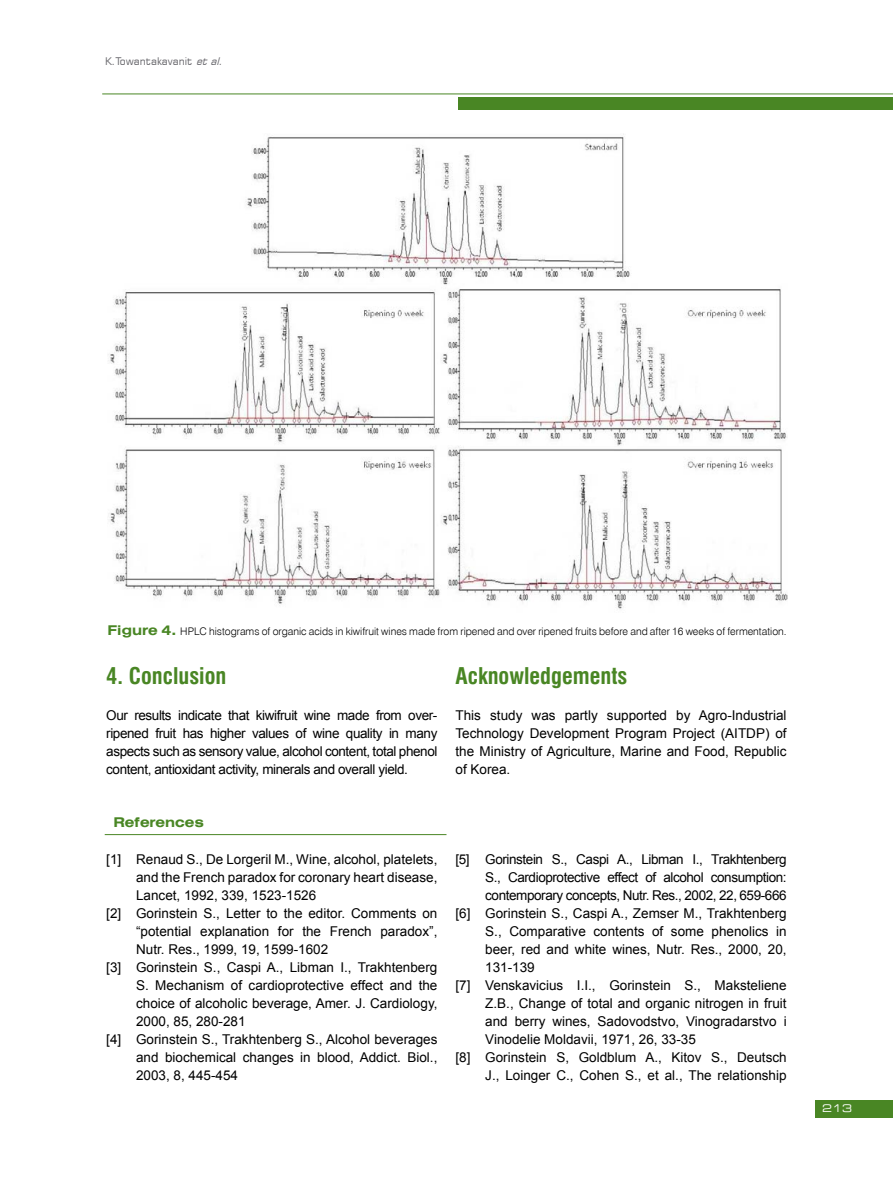
<style>
.page{position:relative;width:893px;height:1178px;background:#fff}
.page>*{position:absolute;margin:0;border:0;box-sizing:border-box;transform-origin:0 0}
.t1{font:700 22.5px "Swis 721 Cn EU";color:#498624}
.t2{font:13.5px/18px "Arial";color:#000;text-align:justify}
.t3{font:13.5px "Arial";letter-spacing:-.03em;color:#000}
.t4{font:700 13.5px "Swis 721 Ex EU";color:#498624}
.t5{font:10.5px "Swis 721 Lt EU";color:#000}
.t6{font:10.5px "Square 721 EU";color:#68676c}
.t7{font:10.5px "Square 721 Ex EU";color:#fff}
.s1{font-style:italic}
.s2{font-family:"Swis 721 Ex EU";font-weight:700;font-size:13.5px;color:#498624}
</style>
<div class="page">
<div style="left:815px;top:1100px;width:78px;height:17px;background:#498624"></div>
<hr style="left:102px;top:94px;width:791px;height:1px;background:#498624">
<div style="left:458px;top:97px;width:435px;height:12px;background:#498624"></div>
<img style="left:108px;top:134px;width:679px;height:475px">
<hr style="left:105px;top:834px;width:341px;height:1px;background:#498624">
<p class="t6" style="left:105px;top:54px;width:122px">K.Towantakavanit <span class="s1">etal.</span></p>
<p class="t5" style="left:108px;top:625px;width:681px"><span class="s2">Figure 4.</span> HPLC histograms of organic acids in kiwifruit wines made from ripened and over ripened fruits before and after 16 weeks of fermentation.</p>
<h1 class="t1" style="left:106px;top:662px;width:122px">4. Conclusion</h1>
<p class="t2" style="left:106px;top:706px;width:333px">Our results indicate that kiwifruit wine made from over&shy;ripened fruit has higher values of wine quality in many aspects such as sensory value, alcohol content, total phenol content, antioxidant activity, minerals and overall yield.</p>
<p class="t4" style="left:113px;top:814px;width:92px">References</p>
<p class="t2" style="left:106px;top:850px;width:333px">[1] Renaud S., De Lorgeril M., Wine, alcohol, platelets,</p>
<p class="t2" style="left:136px;top:868px;width:303px">and the French paradox for coronary heart disease,</p>
<p class="t2" style="left:136px;top:886px;width:182px">Lancet, 1992, 339, 1523-1526</p>
<p class="t2" style="left:106px;top:904px;width:333px">[2] Gorinstein S., Letter to the editor. Comments on</p>
<p class="t2" style="left:136px;top:922px;width:303px">“potential explanation for the French paradox”,</p>
<p class="t2" style="left:136px;top:940px;width:194px">Nutr. Res., 1999, 19, 1599-1602</p>
<p class="t2" style="left:106px;top:958px;width:333px">[3] Gorinstein S., Caspi A., Libman I., Trakhtenberg</p>
<p class="t2" style="left:136px;top:976px;width:303px">S. Mechanism of cardioprotective effect and the</p>
<p class="t2" style="left:136px;top:994px;width:303px">choice of alcoholic beverage, Amer. J. Cardiology,</p>
<p class="t2" style="left:136px;top:1012px;width:111px">2000, 85, 280-281</p>
<p class="t2" style="left:106px;top:1030px;width:333px">[4] Gorinstein S., Trakhtenberg S., Alcohol beverages</p>
<p class="t2" style="left:136px;top:1048px;width:303px">and biochemical changes in blood, Addict. Biol.,</p>
<p class="t2" style="left:136px;top:1066px;width:104px">2003, 8, 445-454</p>
<h1 class="t1" style="left:455px;top:662px;width:173px">Acknowledgements</h1>
<p class="t2" style="left:455px;top:706px;width:333px">This study was partly supported by Agro-Industrial Technology Development Program Project (AITDP) of the Ministry of Agriculture, Marine and Food, Republic of Korea.</p>
<p class="t3" style="left:455px;top:850px;width:333px">[5] Gorinstein S., Caspi A., Libman I., Trakhtenberg</p>
<p class="t3" style="left:485px;top:868px;width:303px">S., Cardioprotective effect of alcohol consumption:</p>
<p class="t3" style="left:485px;top:886px;width:303px">contemporary concepts, Nutr. Res., 2002, 22, 659-666</p>
<p class="t2" style="left:455px;top:904px;width:333px">[6] Gorinstein S., Caspi A., Zemser M., Trakhtenberg</p>
<p class="t2" style="left:485px;top:922px;width:303px">S., Comparative contents of some phenolics in</p>
<p class="t2" style="left:485px;top:940px;width:303px">beer, red and white wines, Nutr. Res., 2000, 20,</p>
<p class="t2" style="left:485px;top:958px;width:51px">131-139</p>
<p class="t2" style="left:455px;top:976px;width:333px">[7] Venskavicius I.I., Gorinstein S., Maksteliene</p>
<p class="t2" style="left:485px;top:994px;width:303px">Z.B., Change of total and organic nitrogen in fruit</p>
<p class="t2" style="left:485px;top:1012px;width:303px">and berry wines, Sadovodstvo, Vinogradarstvo i</p>
<p class="t2" style="left:485px;top:1030px;width:212px">Vinodelie Moldavii, 1971, 26, 33-35</p>
<p class="t2" style="left:455px;top:1048px;width:333px">[8] Gorinstein S, Goldblum A., Kitov S., Deutsch</p>
<p class="t2" style="left:485px;top:1066px;width:303px">J., Loinger C., Cohen S., et al., The relationship</p>
<p class="t7" style="left:822px;top:1102px;width:31px">213</p>
</div>
